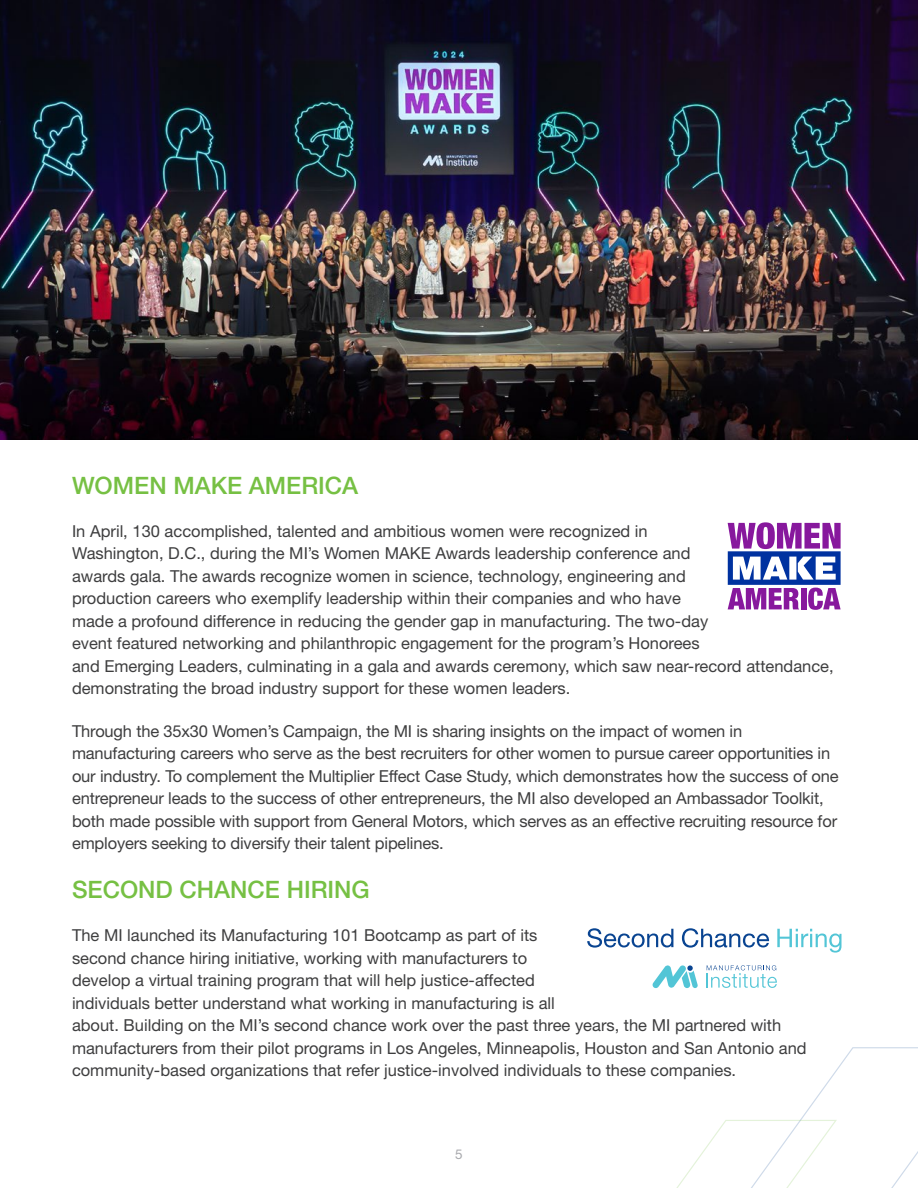
<style>
.page{position:relative;width:918px;height:1188px;background:#fff}
.page>*{position:absolute;margin:0;border:0;box-sizing:border-box;transform-origin:0 0}
.Header_2_-_16_18{font:500 24px "Helvetica Neue LT Pro";color:#76c043}
.body_text{font:16.5px/22.5px "Helvetica Neue LT Pro";color:#3e3e3f}
.t1{font:13.5px "Helvetica Neue LT Pro";color:#a8a9ad}
</style>
<div class="page">
<svg style="left:728px;top:522px;width:113px;height:88px"></svg>
<svg style="left:587px;top:928px;width:86px;height:20px"></svg>
<svg style="left:682px;top:928px;width:87px;height:20px"></svg>
<svg style="left:777px;top:929px;width:65px;height:24px"></svg>
<svg style="left:706px;top:965px;width:71px;height:23px"></svg>
<svg style="left:652px;top:965px;width:46px;height:23px"></svg>
<svg style="left:676px;top:1047px;width:242px;height:141px"></svg>
<img style="left:0;top:0;width:918px;height:439px">
<p class="Header_2_-_16_18" style="left:72px;top:471px;width:288px">WOMEN MAKE AMERICA</p>
<p class="body_text" style="left:72px;top:519px;width:763px">In April, 130 accomplished, talented and ambitious women were recognized in<br>Washington, D.C., during the MI’s Women MAKE Awards leadership conference and<br>awards gala. The awards recognize women in science, technology, engineering and<br>production careers who exemplify leadership within their companies and who have<br>made a profound difference in reducing the gender gap in manufacturing. The two-day<br>event featured networking and philanthropic engagement for the program’s Honorees<br>and Emerging Leaders, culminating in a gala and awards ceremony, which saw near-record attendance, demonstrating the broad industry support for these women leaders.</p>
<p class="body_text" style="left:72px;top:719px;width:768px">Through the 35x30 Women’s Campaign, the MI is sharing insights on the impact of women in manufacturing careers who serve as the best recruiters for other women to pursue career opportunities in our industry. To complement the Multiplier Effect Case Study, which demonstrates how the success of one entrepreneur leads to the success of other entrepreneurs, the MI also developed an Ambassador Toolkit, both made possible with support from General Motors, which serves as an effective recruiting resource for employers seeking to diversify their talent pipelines.</p>
<p class="Header_2_-_16_18" style="left:72px;top:875px;width:299px">SECOND CHANCE HIRING</p>
<p class="body_text" style="left:72px;top:924px;width:736px">The MI launched its Manufacturing 101 Bootcamp as part of its<br>second chance hiring initiative, working with manufacturers to<br>develop a virtual training program that will help justice-affected<br>individuals better understand what working in manufacturing is all<br>about. Building on the MI’s second chance work over the past three years, the MI partnered with manufacturers from their pilot programs in Los Angeles, Minneapolis, Houston and San Antonio and community-based organizations that refer justice-involved individuals to these companies.</p>
<p class="t1" style="left:455px;top:1146px;width:9px">5</p>
</div>
